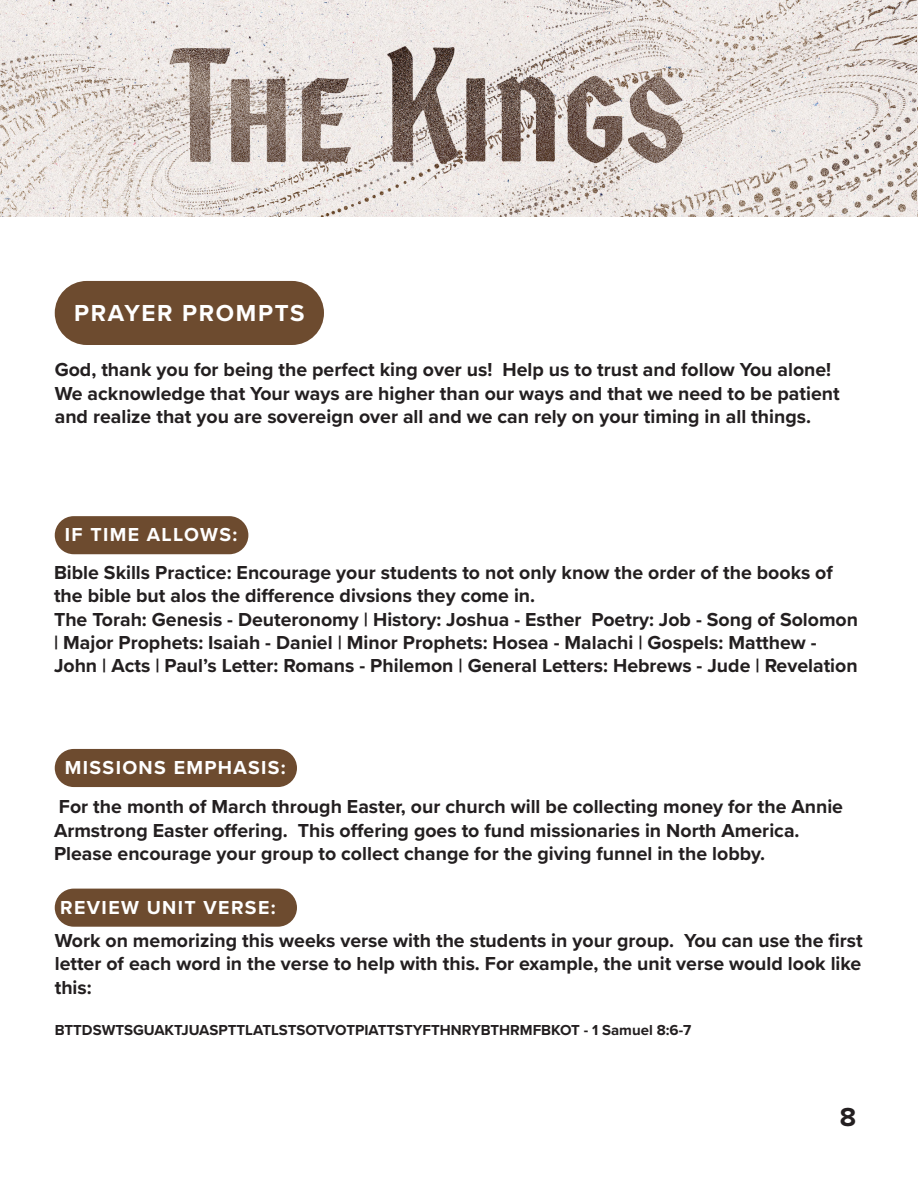
<style>
.page{position:relative;width:918px;height:1188px;background:#fff}
.page>*{position:absolute;margin:0;border:0;box-sizing:border-box;transform-origin:0 0}
.t1{font:700 27px "Proxima Nova";color:#231f20}
.Paragraph_Style_3{font:700 24px "Proxima Nova";letter-spacing:.07em;color:#fff}
.Paragraph_Style_10{font:700 19.5px/23.4px "Proxima Nova";color:#231f20}
.Paragraph_Style_1{font:700 19.5px "Proxima Nova";letter-spacing:.07em;color:#fff}
.Memory_Verse{font:700 15px "Proxima Nova";color:#231f20}
</style>
<div class="page">
<img style="left:0;top:0;width:918px;height:216px">
<div style="left:55px;top:281px;width:269px;height:64px;background:#6d4b2f;border-radius:32px"></div>
<div style="left:55px;top:516px;width:193px;height:38px;background:#6d4b2f;border-radius:19px"></div>
<div style="left:55px;top:749px;width:242px;height:38px;background:#6d4b2f;border-radius:19px"></div>
<div style="left:55px;top:889px;width:242px;height:38px;background:#6d4b2f;border-radius:19px"></div>
<p class="Paragraph_Style_3" style="left:74px;top:295px;width:232px">PRAYER PROMPTS</p>
<p class="Paragraph_Style_10" style="left:55px;top:358px;width:786px">God, thank you for being the perfect king over us! Help us to trust and follow You alone!<br>We acknowledge that Your ways are higher than our ways and that we need to be patient and realize that you are sovereign over all and we can rely on your timing in all things.</p>
<p class="Paragraph_Style_1" style="left:65px;top:520px;width:174px">IF TIME ALLOWS:</p>
<p class="Paragraph_Style_10" style="left:54px;top:560px;width:780px">Bible Skills Practice: Encourage your students to not only know the order of the books of the bible but alos the difference divsions they come in.</p>
<p class="Paragraph_Style_10" style="left:54px;top:607px;width:806px">The Torah: Genesis - Deuteronomy | History: Joshua - Esther Poetry: Job - Song of Solomon | Major Prophets: Isaiah - Daniel | Minor Prophets: Hosea - Malachi | Gospels: Matthew -<br>John | Acts | Paul’s Letter: Romans - Philemon | General Letters: Hebrews - Jude | Revelation</p>
<p class="Paragraph_Style_1" style="left:65px;top:753px;width:223px">MISSIONS EMPHASIS:</p>
<p class="Paragraph_Style_10" style="left:54px;top:795px;width:791px">For the month of March through Easter, our church will be collecting money for the Annie<br>Armstrong Easter offering. This offering goes to fund missionaries in North America.<br>Please encourage your group to collect change for the giving funnel in the lobby.</p>
<p class="Paragraph_Style_1" style="left:60px;top:893px;width:217px">REVIEW UNIT VERSE:</p>
<p class="Paragraph_Style_10" style="left:55px;top:928px;width:810px;text-align:justify">Work on memorizing this weeks verse with the students in your group. You can use the first letter of each word in the verse to help with this. For example, the unit verse would look like this:</p>
<p class="Memory_Verse" style="left:55px;top:1019px;width:638px">BTTDSWTSGUAKTJUASPTTLATLSTSOTVOTPIATTSTYFTHNRYBTHRMFBKOT - 1 Samuel 8:6-7</p>
<h1 class="t1" style="left:840px;top:1096px;width:18px">8</h1>
</div>
